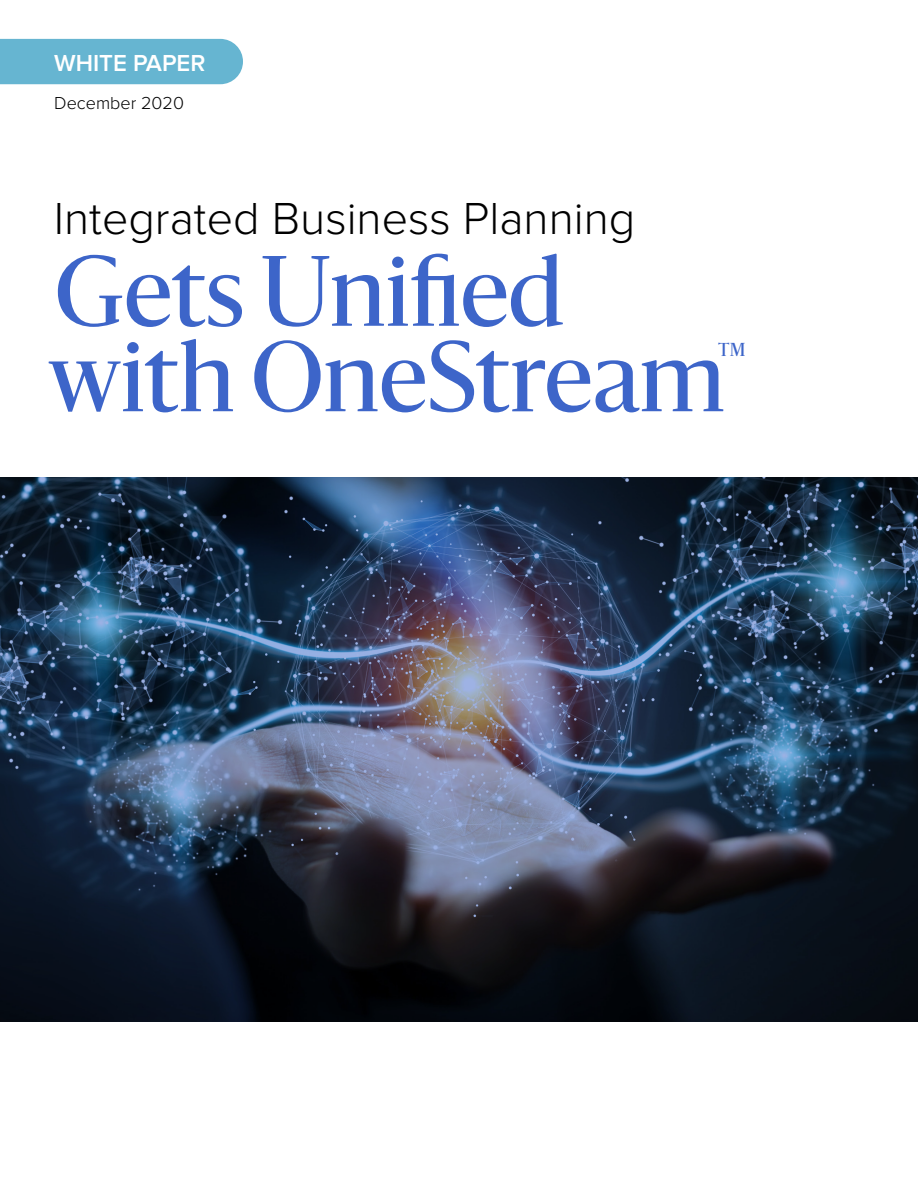
<style>
.page{position:relative;width:918px;height:1188px;background:#fff}
.page>*{position:absolute;margin:0;border:0;box-sizing:border-box;transform-origin:0 0}
.t1{font:93px/85.5px "Sanomat";color:#3d65c9}
.t2{font:300 46.5px "Proxima Nova";color:#000}
.t3{font:600 24px "Proxima Nova";color:#fff}
.t4{font:300 18px "Proxima Nova";color:#000}
.t5{font:17.55px "Sanomat";color:#3d65c9}
</style>
<div class="page">
<div style="left:0;top:39px;width:243px;height:45px;background:#66b5d1"></div>
<img style="left:0;top:477px;width:918px;height:545px">
<p class="t3" style="left:54px;top:49px;width:153px">WHITE PAPER</p>
<p class="t4" style="left:54px;top:93px;width:131px">December 2020</p>
<p class="t2" style="left:54px;top:191px;width:583px">Integrated Business Planning</p>
<h1 class="t1" style="left:48px;top:243px;width:678px">Gets Unified with OneStream</h1>
<p class="t5" style="left:718px;top:337px;width:29px">TM</p>
</div>
